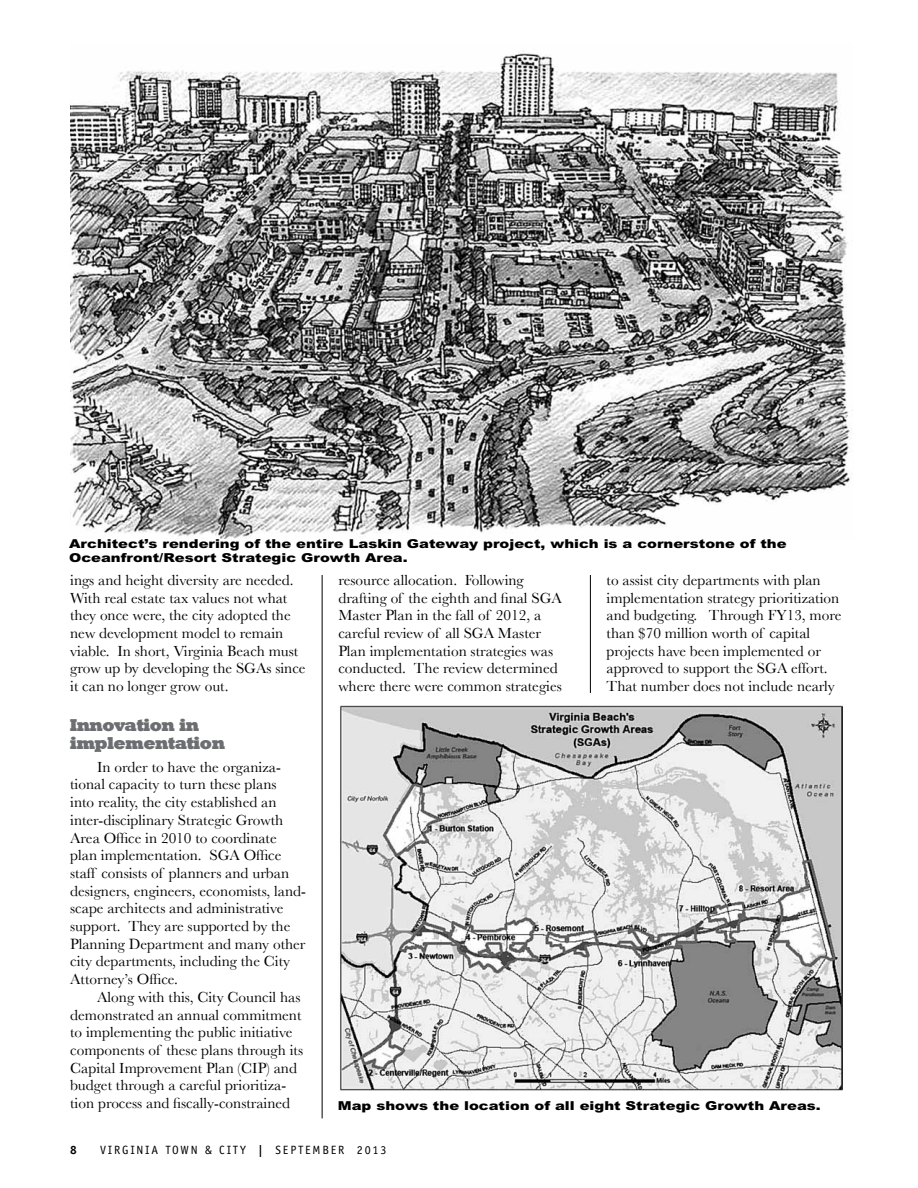
<style>
.page{position:relative;width:918px;height:1188px;background:#fff}
.page>*{position:absolute;margin:0;border:0;box-sizing:border-box;transform-origin:0 0}
.t1{font:16.5px/17.2px "Roland";color:#6d6e71}
.t2{font:15.3px/17.7px "Baskerville";color:#000}
.t3{font:900 12.3px/13.8px "Arial";color:#000;scale:1.2 1}
.t4{font:12px "Officina Sans";letter-spacing:.15em;color:#000}
.t5{font:700 12px "Officina Sans";color:#000}
.s1{font-weight:700}
</style>
<div class="page">
<hr style="left:322px;top:70px;width:1px;height:1048px;background:#000">
<hr style="left:590px;top:70px;width:1px;height:1048px;background:#000">
<div style="left:270px;top:17px;width:376px;height:558px;background:#fff"></div>
<img style="left:70px;top:50px;width:782px;height:488px">
<img style="left:340px;top:705px;width:502px;height:385px">
<p class="t3" style="left:69px;top:537px;width:599px">Architect’s rendering of the entire Laskin Gateway project, which is a cornerstone of the<br>Oceanfront/Resort Strategic Growth Area.</p>
<p class="t2" style="left:70px;top:571px;width:237px">ings and height diversity are needed.<br>With real estate tax values not what they once were, the city adopted the new development model to remain viable. In short, Virginia Beach must grow up by developing the SGAs since it can no longer grow out.</p>
<p class="t1" style="left:70px;top:717px;width:156px">Innovation in implementation</p>
<p class="t2" style="left:70px;top:758px;width:237px;text-indent:27px">In order to have the organiza&shy;tional capacity to turn these plans<br>into reality, the city established an inter-disciplinary Strategic Growth Area Office in 2010 to coordinate plan implementation. SGA Office staff consists of planners and urban designers, engineers, economists, land&shy;scape architects and administrative support. They are supported by the Planning Department and many other city departments, including the City Attorney’s Office.</p>
<p class="t2" style="left:70px;top:988px;width:234px;text-indent:27px">Along with this, City Council has demonstrated an annual commitment to implementing the public initiative components of these plans through its Capital Improvement Plan (CIP) and budget through a careful prioritiza&shy;tion process and fiscally-constrained</p>
<p class="t2" style="left:338px;top:571px;width:225px">resource allocation. Following drafting of the eighth and final SGA Master Plan in the fall of 2012, a careful review of all SGA Master Plan implementation strategies was conducted. The review determined where there were common strategies</p>
<p class="t2" style="left:607px;top:571px;width:237px">to assist city departments with plan implementation strategy prioritization and budgeting. Through FY13, more than $70 million worth of capital projects have been implemented or approved to support the SGA effort.<br>That number does not include nearly</p>
<p class="t3" style="left:338px;top:1099px;width:404px">Map shows the location of all eight Strategic Growth Areas.</p>
<p class="t5" style="left:70px;top:1142px;width:8px">8</p>
<p class="t4" style="left:100px;top:1143px;width:31px">VIRGINIA</p>
<p class="t4" style="left:165px;top:1143px;width:9px">TOWN</p>
<p class="t4" style="left:205px;top:1143px;width:183px">&amp; CITY <span class="s1">|</span> SE PTEM BE R 2013</p>
</div>
